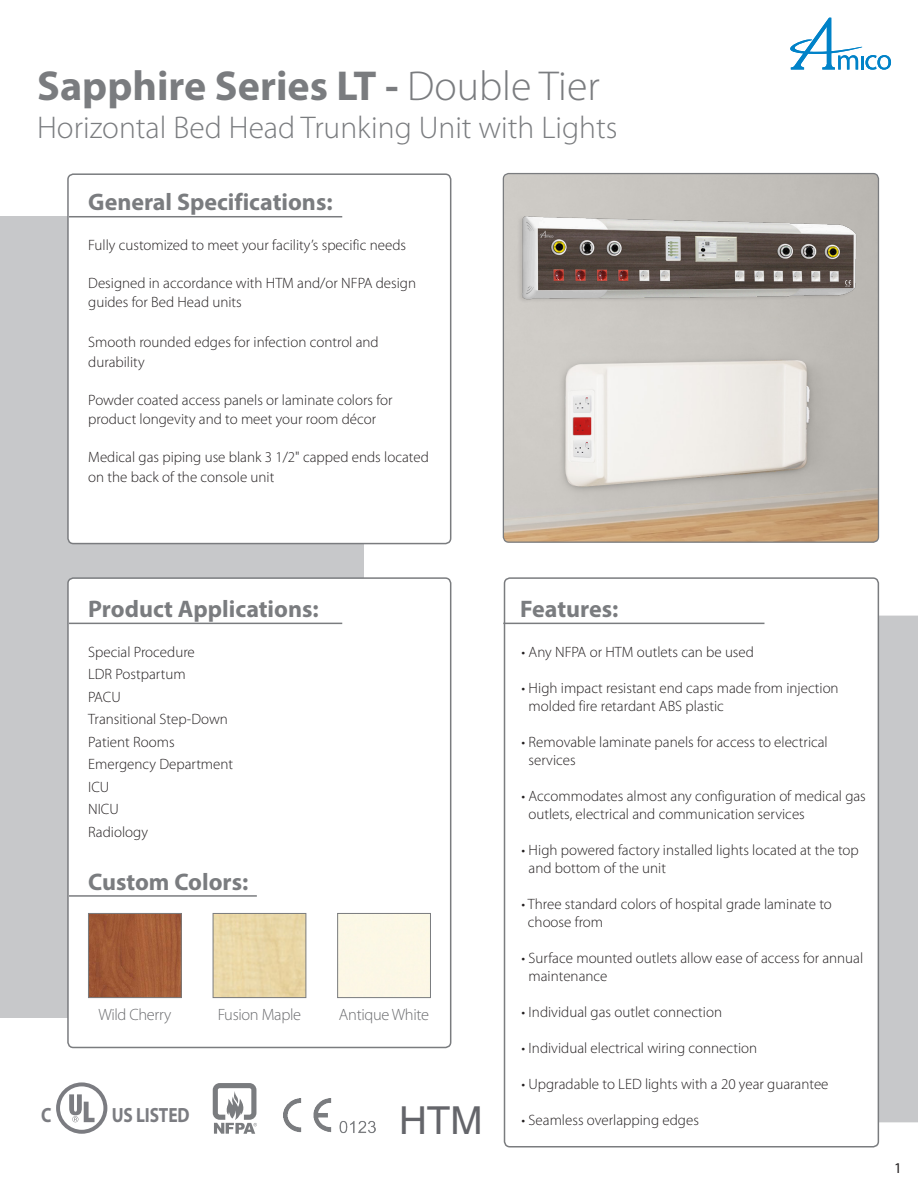
<style>
.page{position:relative;width:918px;height:1188px;background:#fff}
.page>*{position:absolute;margin:0;border:0;box-sizing:border-box;transform-origin:0 0}
.main_head_2{font:700 42px "Myriad Pro";color:#7a7c7f}
.t1{font:38.55px "Helvetica LT Std";color:#64656a}
.main_head_2-2{font:300 31.5px "Myriad Pro";color:#7a7c7f}
.t2{font:700 24px "Myriad Pro";color:#7a7c7f}
.t3{font:700 20.7px "Myriad";letter-spacing:-.01em;color:#7b7c81;scale:.84 1}
.t4{font:300 16.35px "Myriad Pro";letter-spacing:-.02em;color:#6c6d70}
.t5{font:300 15px/18px "Myriad Pro";color:#231f20}
.Body_Text_2{font:15px "Myriad Pro";color:#231f20}
.s1{font-weight:300}
</style>
<div class="page">
<svg style="left:790px;top:18px;width:101px;height:52px"></svg>
<div style="left:580px;top:616px;width:338px;height:506px;background:#c7c8ca"></div>
<div style="left:0;top:217px;width:364px;height:801px;background:#c7c8ca"></div>
<div style="left:68px;top:578px;width:383px;height:469px;background:#fff;border-radius:5px"></div>
<div style="left:67px;top:577px;width:384px;height:471px;border:2px solid #7a7c7f;border-radius:5px"></div>
<img style="left:90px;top:915px;width:90px;height:81px">
<div style="left:88px;top:913px;width:94px;height:85px;border:1px solid #7a7c7f"></div>
<div style="left:213px;top:913px;width:93px;height:85px;border:1px solid #7a7c7f"></div>
<div style="left:337px;top:913px;width:94px;height:85px;border:1px solid #7a7c7f"></div>
<hr style="left:69px;top:895px;width:188px;height:2px;background:#7a7c7f">
<div style="left:505px;top:578px;width:373px;height:569px;background:#fff;border-radius:5px"></div>
<div style="left:504px;top:577px;width:375px;height:571px;border:2px solid #7a7c7f;border-radius:5px"></div>
<hr style="left:503px;top:623px;width:261px;height:1px;background:#7a7c7f">
<hr style="left:69px;top:623px;width:273px;height:1px;background:#7a7c7f">
<svg style="left:213px;top:1083px;width:44px;height:51px"></svg>
<svg style="left:56px;top:1082px;width:51px;height:52px"></svg>
<img style="left:283px;top:1098px;width:92px;height:36px">
<div style="left:68px;top:174px;width:383px;height:370px;background:#fff;border-radius:5px"></div>
<div style="left:67px;top:173px;width:384px;height:371px;border:2px solid #7a7c7f;border-radius:5px"></div>
<hr style="left:69px;top:216px;width:273px;height:1px;background:#7a7c7f">
<img style="left:503px;top:174px;width:375px;height:368px">
<div style="left:503px;top:173px;width:376px;height:370px;border:1px solid #7a7c7f;border-radius:5px"></div>
<img style="left:505px;top:209px;width:365px;height:107px">
<svg style="left:846px;top:281px;width:5px;height:5px"></svg>
<p class="main_head_2" style="left:37px;top:59px;width:564px">Sapphire Series LT - <span class="s1">Double Tier</span></p>
<p class="main_head_2-2" style="left:37px;top:109px;width:582px">Horizontal Bed Head Trunking Unit with Lights</p>
<p class="t2" style="left:88px;top:187px;width:246px">General Specifications:</p>
<p class="t5" style="left:88px;top:236px;width:319px">Fully customized to meet your facility’s specific needs</p>
<p class="t5" style="left:88px;top:273px;width:329px;line-height:19.8px">Designed in accordance with HTM and/or NFPA design guides for Bed Head units</p>
<p class="t5" style="left:88px;top:332px;width:292px;line-height:19.8px">Smooth rounded edges for infection control and durability</p>
<p class="t5" style="left:88px;top:390px;width:306px;line-height:19.8px">Powder coated access panels or laminate colors for product longevity and to meet your room décor</p>
<p class="t5" style="left:88px;top:447px;width:342px;line-height:19.8px">Medical gas piping use blank 3 1/2" capped ends located on the back of the console unit</p>
<p class="t2" style="left:88px;top:593px;width:232px">Product Applications:</p>
<p class="t5" style="left:88px;top:643px;width:108px">Special Procedure</p>
<p class="t5" style="left:88px;top:665px;width:99px">LDR Postpartum</p>
<p class="t5" style="left:88px;top:688px;width:34px">PACU</p>
<p class="t5" style="left:88px;top:710px;width:141px">Transitional Step-Down</p>
<p class="t5" style="left:88px;top:733px;width:88px">Patient Rooms</p>
<p class="t5" style="left:88px;top:755px;width:147px">Emergency Department</p>
<p class="t5" style="left:88px;top:778px;width:23px">ICU</p>
<p class="t5" style="left:88px;top:800px;width:32px">NICU</p>
<p class="t5" style="left:88px;top:823px;width:61px">Radiology</p>
<p class="t2" style="left:88px;top:866px;width:162px">Custom Colors:</p>
<p class="t4" style="left:98px;top:1004px;width:75px">Wild Cherry</p>
<p class="t4" style="left:218px;top:1004px;width:85px">Fusion Maple</p>
<p class="t4" style="left:339px;top:1004px;width:92px">Antique White</p>
<p class="t3" style="left:41px;top:1105px;width:14px">C</p>
<p class="t3" style="left:112px;top:1105px;width:94px">US LISTED</p>
<p class="t1" style="left:399px;top:1098px;width:85px">HTM</p>
<p class="t2" style="left:520px;top:593px;width:100px">Features:</p>
<p class="t5" style="left:522px;top:643px;width:234px">• Any NFPA or HTM outlets can be used</p>
<p class="t5" style="left:529px;top:679px;width:312px;text-indent:-7px">• High impact resistant end caps made from injection molded fire retardant ABS plastic</p>
<p class="t5" style="left:529px;top:733px;width:301px;text-indent:-7px">• Removable laminate panels for access to electrical services</p>
<p class="t5" style="left:529px;top:787px;width:339px;text-indent:-7px">• Accommodates almost any configuration of medical gas outlets, electrical and communication services</p>
<p class="t5" style="left:529px;top:841px;width:332px;text-indent:-7px">• High powered factory installed lights located at the top and bottom of the unit</p>
<p class="t5" style="left:528px;top:895px;width:305px;text-indent:-6px">• Three standard colors of hospital grade laminate to choose from</p>
<p class="t5" style="left:529px;top:949px;width:336px;text-indent:-7px">• Surface mounted outlets allow ease of access for annual maintenance</p>
<p class="t5" style="left:522px;top:1003px;width:202px">• Individual gas outlet connection</p>
<p class="t5" style="left:522px;top:1039px;width:237px">• Individual electrical wiring connection</p>
<p class="t5" style="left:522px;top:1075px;width:309px">• Upgradable to LED lights with a 20 year guarantee</p>
<p class="t5" style="left:522px;top:1111px;width:179px">• Seamless overlapping edges</p>
<p class="Body_Text_2" style="left:894px;top:1159px;width:9px">1</p>
</div>
